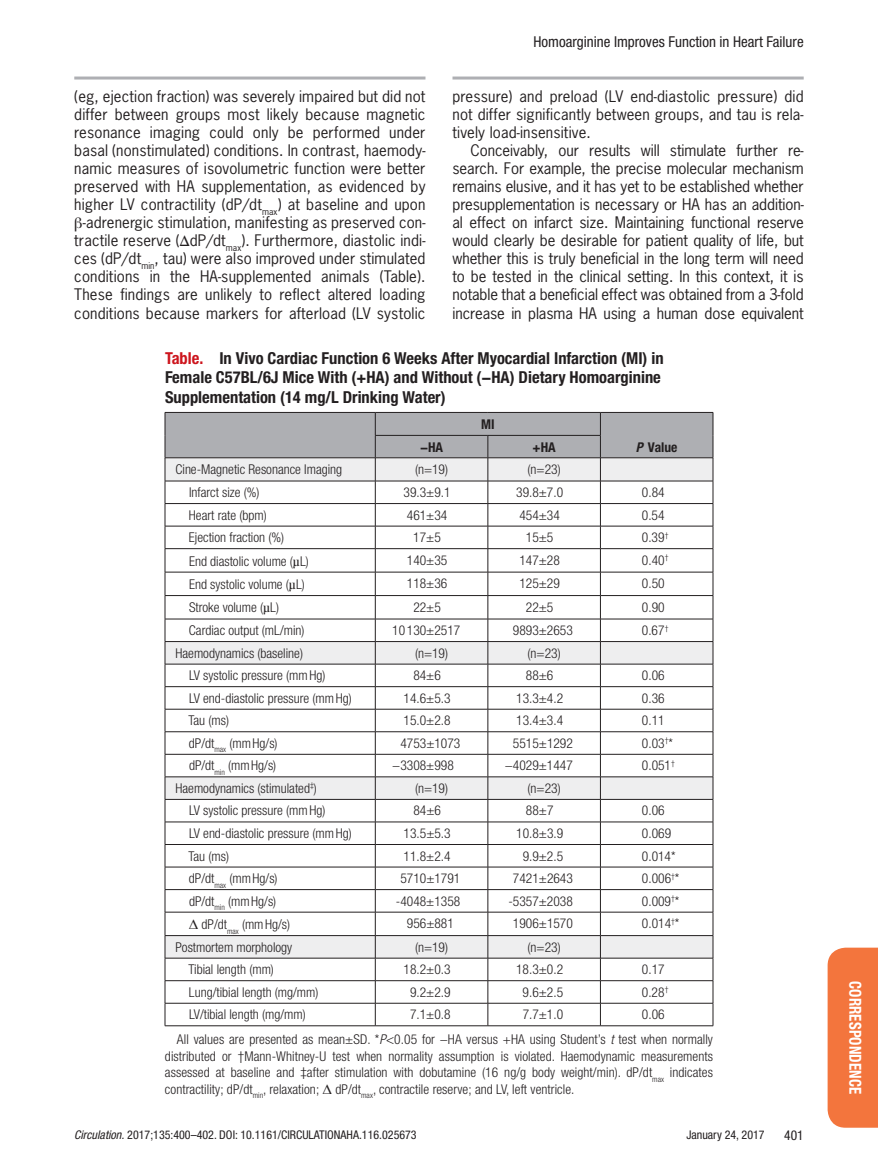
<style>
.page{position:relative;width:878px;height:1175px;background:#fff}
.page>*{position:absolute;margin:0;border:0;box-sizing:border-box;transform-origin:0 0}
.t1{font:700 condensed 16.5px/19.5px "Helvetica Neue LT Std";color:#231f20}
.t2{font:700 condensed 16.5px "Helvetica Neue";letter-spacing:.01em;color:#fff;scale:.9 1}
.t3{font:15px/18px "News Gothic";letter-spacing:.01em;color:#231f20;text-align:justify}
.t4{font:condensed 15px "Helvetica Neue LT Std";color:#231f20}
.t5{font:300 condensed 13.5px/16.5px "Helvetica Neue LT Std";color:#231f20}
.t6{font:700 condensed 13.5px "Helvetica Neue LT Std";color:#231f20}
.t7{font:condensed 13.5px "Helvetica Neue LT Std";color:#231f20}
.t8{font:condensed 12px "Helvetica Neue LT Std";color:#231f20}
.s1{font-family:"Gandhari Unicode"}
.s2{color:#cd151d}
.s3{font-style:italic}
.s4{font-family:"Gandhari Unicode";font-weight:400;font-stretch:normal}
</style>
<div class="page">
<svg style="left:74px;top:76px;width:351px;height:4px"></svg>
<svg style="left:452px;top:76px;width:351px;height:4px"></svg>
<div style="left:827px;top:947px;width:51px;height:180px;background:#f3753d"></div>
<hr style="left:165px;top:1025px;width:210px;height:1px;background:#231f20">
<hr style="left:375px;top:1025px;width:113px;height:1px;background:#231f20">
<hr style="left:488px;top:1025px;width:112px;height:1px;background:#231f20">
<hr style="left:600px;top:1025px;width:113px;height:1px;background:#231f20">
<svg style="left:165px;top:412px;width:548px;height:613px"></svg>
<hr style="left:600px;top:457px;width:113px;height:1px;background:#231f20">
<p class="t4" style="left:533px;top:33px;width:272px">Homoarginine Improves Function in Heart Failure</p>
<p class="t3" style="left:74px;top:87px;width:353px">(eg, ejection fraction) was severely impaired but did not differ between groups most likely because magnetic resonance imaging could only be performed under basal (nonstimulated) conditions. In contrast, haemody&shy;namic measures of isovolumetric function were better preserved with HA supplementation, as evidenced by higher LV contractility (dP/dt<sub>max</sub>) at baseline and upon <span class="s1">β</span>-adrenergic stimulation, manifesting as preserved con&shy;tractile reserve (<span class="s1">∆</span>dP/dt<sub>max</sub>). Furthermore, diastolic indi&shy;ces (dP/dt<sub>min</sub>, tau) were also improved under stimulated conditions in the HA-supplemented animals (Table).<br>These findings are unlikely to reflect altered loading conditions because markers for afterload (LV systolic</p>
<p class="t3" style="left:452px;top:87px;width:353px">pressure) and preload (LV end-diastolic pressure) did not differ significantly between groups, and tau is rela&shy;tively load-insensitive.</p>
<p class="t3" style="left:452px;top:141px;width:353px;text-indent:18px">Conceivably, our results will stimulate further re&shy;search. For example, the precise molecular mechanism remains elusive, and it has yet to be established whether presupplementation is necessary or HA has an addition&shy;al effect on infarct size. Maintaining functional reserve would clearly be desirable for patient quality of life, but whether this is truly beneficial in the long term will need to be tested in the clinical setting. In this context, it is notable that a beneficial effect was obtained from a 3-fold increase in plasma HA using a human dose equivalent</p>
<p class="t1" style="left:165px;top:348px;width:500px"><span class="s2">Table.</span> In Vivo Cardiac Function 6 Weeks After Myocardial Infarction (MI) in<br>Female C57BL/6J Mice With (+HA) and Without (−HA) Dietary Homoarginine<br>Supplementation (14 mg/L Drinking Water)</p>
<p class="t6" style="left:481px;top:416px;width:15px">MI</p>
<p class="t6" style="left:420px;top:439px;width:25px">−HA</p>
<p class="t6" style="left:532px;top:439px;width:25px">+HA</p>
<p class="t6" style="left:636px;top:439px;width:43px"><span class="s3">P</span> Value</p>
<p class="t5" style="left:175px;top:461px;width:168px">Cine-Magnetic Resonance Imaging</p>
<p class="t5" style="left:415px;top:461px;width:35px">(n=19)</p>
<p class="t5" style="left:527px;top:461px;width:35px">(n=23)</p>
<p class="t5" style="left:189px;top:484px;width:72px">Infarct size (%)</p>
<p class="t5" style="left:403px;top:484px;width:48px">39.3±9.1</p>
<p class="t5" style="left:516px;top:484px;width:48px">39.8±7.0</p>
<p class="t5" style="left:642px;top:484px;width:24px">0.84</p>
<p class="t5" style="left:189px;top:506px;width:79px">Heart rate (bpm)</p>
<p class="t5" style="left:407px;top:506px;width:42px">461±34</p>
<p class="t5" style="left:519px;top:506px;width:42px">454±34</p>
<p class="t5" style="left:642px;top:506px;width:24px">0.54</p>
<p class="t5" style="left:189px;top:529px;width:97px">Ejection fraction (%)</p>
<p class="t5" style="left:413px;top:529px;width:29px">17±5</p>
<p class="t5" style="left:526px;top:529px;width:29px">15±5</p>
<p class="t5" style="left:642px;top:529px;width:28px">0.39<sup>†</sup></p>
<p class="t5" style="left:189px;top:552px;width:121px">End diastolic volume (<span class="s4">µ</span>L)</p>
<p class="t5" style="left:407px;top:551px;width:42px">140±35</p>
<p class="t5" style="left:519px;top:551px;width:42px">147±28</p>
<p class="t5" style="left:642px;top:551px;width:28px">0.40<sup>†</sup></p>
<p class="t5" style="left:189px;top:576px;width:117px">End systolic volume (<span class="s4">µ</span>L)</p>
<p class="t5" style="left:407px;top:575px;width:42px">118±36</p>
<p class="t5" style="left:519px;top:575px;width:42px">125±29</p>
<p class="t5" style="left:642px;top:575px;width:24px">0.50</p>
<p class="t5" style="left:189px;top:599px;width:92px">Stroke volume (<span class="s4">µ</span>L)</p>
<p class="t5" style="left:413px;top:598px;width:29px">22±5</p>
<p class="t5" style="left:526px;top:598px;width:29px">22±5</p>
<p class="t5" style="left:642px;top:598px;width:24px">0.90</p>
<p class="t5" style="left:189px;top:622px;width:117px">Cardiac output (mL/min)</p>
<p class="t5" style="left:392px;top:622px;width:70px">10 130±2517</p>
<p class="t5" style="left:513px;top:622px;width:61px">9893±2653</p>
<p class="t5" style="left:642px;top:622px;width:28px">0.67<sup>†</sup></p>
<p class="t5" style="left:175px;top:644px;width:129px">Haemodynamics (baseline)</p>
<p class="t5" style="left:415px;top:644px;width:35px">(n=19)</p>
<p class="t5" style="left:527px;top:644px;width:35px">(n=23)</p>
<p class="t5" style="left:189px;top:667px;width:138px">LV systolic pressure (mmHg)</p>
<p class="t5" style="left:413px;top:667px;width:29px">84±6</p>
<p class="t5" style="left:526px;top:667px;width:29px">88±6</p>
<p class="t5" style="left:642px;top:667px;width:24px">0.06</p>
<p class="t5" style="left:189px;top:689px;width:164px">LV end-diastolic pressure (mmHg)</p>
<p class="t5" style="left:403px;top:689px;width:48px">14.6±5.3</p>
<p class="t5" style="left:516px;top:689px;width:48px">13.3±4.2</p>
<p class="t5" style="left:642px;top:689px;width:24px">0.36</p>
<p class="t5" style="left:188px;top:712px;width:42px">Tau (ms)</p>
<p class="t5" style="left:403px;top:712px;width:48px">15.0±2.8</p>
<p class="t5" style="left:516px;top:712px;width:48px">13.4±3.4</p>
<p class="t5" style="left:642px;top:712px;width:24px">0.11</p>
<p class="t5" style="left:189px;top:734px;width:90px">dP/dt<sub>max</sub> (mmHg/s)</p>
<p class="t5" style="left:400px;top:734px;width:61px">4753±1073</p>
<p class="t5" style="left:513px;top:734px;width:61px">5515±1292</p>
<p class="t5" style="left:642px;top:734px;width:32px">0.03<sup>†</sup>*</p>
<p class="t5" style="left:189px;top:757px;width:89px">dP/dt<sub>min</sub> (mmHg/s)</p>
<p class="t5" style="left:392px;top:757px;width:63px">−3308±998</p>
<p class="t5" style="left:505px;top:757px;width:70px">−4029±1447</p>
<p class="t5" style="left:642px;top:757px;width:34px">0.051<sup>†</sup></p>
<p class="t5" style="left:175px;top:779px;width:143px">Haemodynamics (stimulated<sup>‡</sup>)</p>
<p class="t5" style="left:415px;top:779px;width:35px">(n=19)</p>
<p class="t5" style="left:527px;top:779px;width:35px">(n=23)</p>
<p class="t5" style="left:189px;top:802px;width:138px">LV systolic pressure (mmHg)</p>
<p class="t5" style="left:413px;top:802px;width:29px">84±6</p>
<p class="t5" style="left:526px;top:802px;width:29px">88±7</p>
<p class="t5" style="left:642px;top:802px;width:24px">0.06</p>
<p class="t5" style="left:189px;top:825px;width:164px">LV end-diastolic pressure (mmHg)</p>
<p class="t5" style="left:403px;top:825px;width:48px">13.5±5.3</p>
<p class="t5" style="left:516px;top:825px;width:48px">10.8±3.9</p>
<p class="t5" style="left:642px;top:825px;width:31px">0.069</p>
<p class="t5" style="left:188px;top:847px;width:42px">Tau (ms)</p>
<p class="t5" style="left:403px;top:847px;width:48px">11.8±2.4</p>
<p class="t5" style="left:522px;top:847px;width:42px">9.9±2.5</p>
<p class="t5" style="left:642px;top:847px;width:35px">0.014*</p>
<p class="t5" style="left:189px;top:870px;width:90px">dP/dt<sub>max</sub> (mmHg/s)</p>
<p class="t5" style="left:400px;top:870px;width:61px">5710±1791</p>
<p class="t5" style="left:513px;top:870px;width:61px">7421±2643</p>
<p class="t5" style="left:642px;top:870px;width:39px">0.006<sup>†</sup>*</p>
<p class="t5" style="left:189px;top:892px;width:89px">dP/dt<sub>min</sub> (mmHg/s)</p>
<p class="t5" style="left:396px;top:892px;width:66px">-4048±1358</p>
<p class="t5" style="left:508px;top:892px;width:66px">-5357±2038</p>
<p class="t5" style="left:642px;top:892px;width:39px">0.009<sup>†</sup>*</p>
<p class="t5" style="left:189px;top:916px;width:103px"><span class="s4">Δ</span> dP/dt<sub>max</sub> (mmHg/s)</p>
<p class="t5" style="left:407px;top:915px;width:48px">956±881</p>
<p class="t5" style="left:513px;top:915px;width:61px">1906±1570</p>
<p class="t5" style="left:642px;top:915px;width:39px">0.014<sup>†</sup>*</p>
<p class="t5" style="left:175px;top:938px;width:118px">Postmortem morphology</p>
<p class="t5" style="left:415px;top:938px;width:35px">(n=19)</p>
<p class="t5" style="left:527px;top:938px;width:35px">(n=23)</p>
<p class="t5" style="left:188px;top:961px;width:87px">Tibial length (mm)</p>
<p class="t5" style="left:403px;top:961px;width:48px">18.2±0.3</p>
<p class="t5" style="left:516px;top:961px;width:48px">18.3±0.2</p>
<p class="t5" style="left:642px;top:961px;width:24px">0.17</p>
<p class="t5" style="left:189px;top:983px;width:131px">Lung/tibial length (mg/mm)</p>
<p class="t5" style="left:410px;top:983px;width:42px">9.2±2.9</p>
<p class="t5" style="left:522px;top:983px;width:42px">9.6±2.5</p>
<p class="t5" style="left:642px;top:983px;width:28px">0.28<sup>†</sup></p>
<p class="t5" style="left:189px;top:1006px;width:118px">LV/tibial length (mg/mm)</p>
<p class="t5" style="left:410px;top:1006px;width:42px">7.1±0.8</p>
<p class="t5" style="left:522px;top:1006px;width:42px">7.7±1.0</p>
<p class="t5" style="left:177px;top:1001px;width:537px;line-height:25.2px;text-indent:465px">0.06<br>All values are presented as mean±SD. *<span class="s3">P</span>&lt;0.05 for −HA versus +HA using Student’s <span class="s3">t</span> test when normally</p>
<p class="t5" style="left:165px;top:1047px;width:549px;text-align:justify">distributed or †Mann-Whitney-U test when normality assumption is violated. Haemodynamic measurements assessed at baseline and ‡after stimulation with dobutamine (16 ng/g body weight/min). dP/dt<sub>max</sub> indicates contractility; dP/dt<sub>min</sub>, relaxation; <span class="s4">Δ</span> dP/dt<sub>max</sub>, contractile reserve; and LV, left ventricle.</p>
<p class="t8" style="left:74px;top:1127px;width:344px"><span class="s3">Circulation.</span> 2017;135:400–402. DOI: 10.1161/CIRCULATIONAHA.116.025673</p>
<p class="t8" style="left:686px;top:1127px;width:80px">January 24, 2017</p>
<p class="t7" style="left:784px;top:1127px;width:21px">401</p>
<p class="t2" style="left:865px;top:981px;width:127px;rotate:90deg">CORRESPONDENCE</p>
</div>
